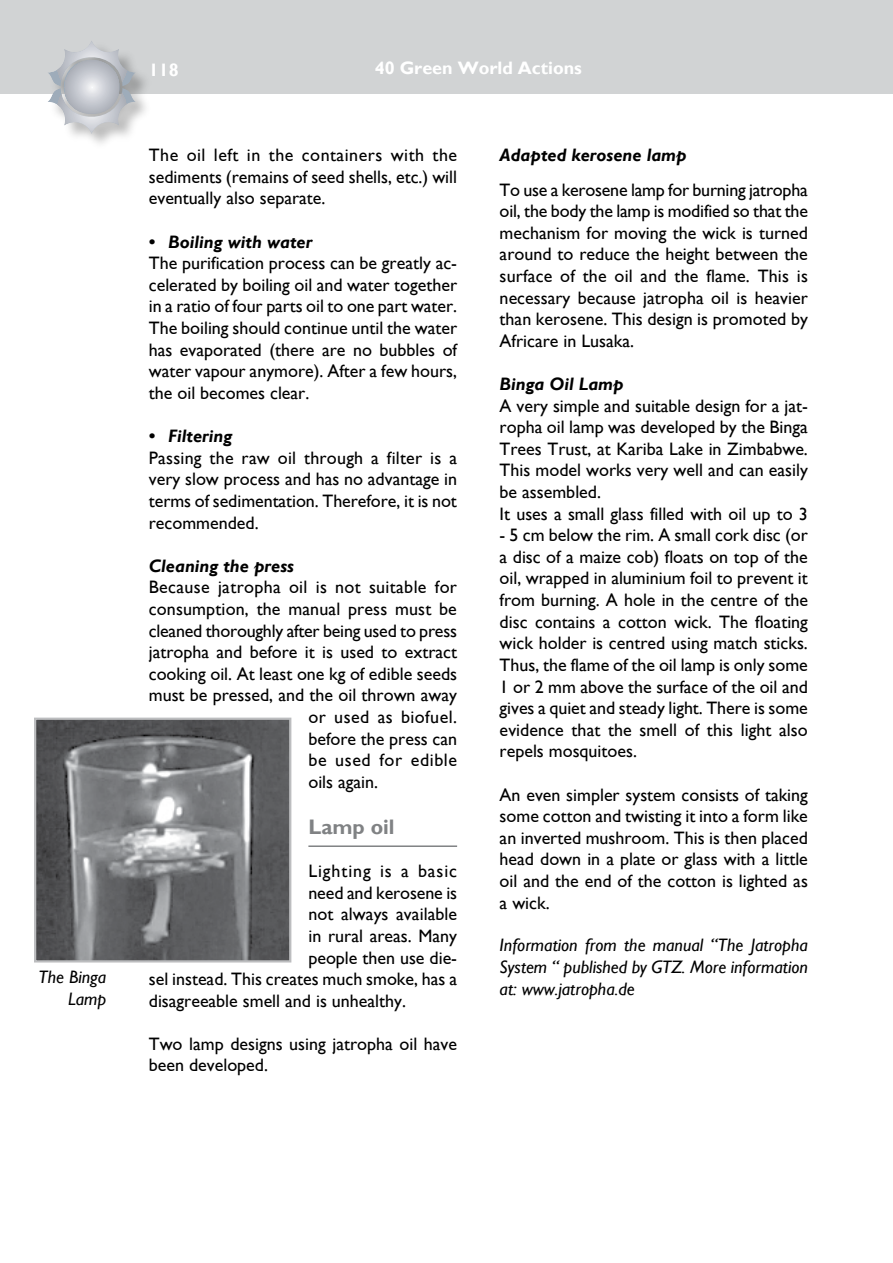
<style>
.page{position:relative;width:893px;height:1263px;background:#fff}
.page>*{position:absolute;margin:0;border:0;box-sizing:border-box;transform-origin:0 0}
.t1{font:700 21px "Gill Sans";color:#808284}
.t2{font:18px/21.6px "Gill Sans";color:#000;text-align:justify}
.t3{font:italic 18px/21.6px "Gill Sans";color:#000;text-align:justify}
.t4{font:italic 700 18px "Gill Sans";color:#000}
.t5{font:18px "Gill Sans";letter-spacing:.02em;color:#000}
.t6{font:700 18px "Gill Sans";color:#fff}
.t7{font:18px "Gill Sans";letter-spacing:.025em;color:#000}
.t8{font:18px "Gill Sans";letter-spacing:.05em;color:#000}
.t9{font:18px "Gill Sans";letter-spacing:.035em;color:#000}
</style>
<div class="page">
<div style="left:0;top:0;width:893px;height:94px;background:#d1d3d4"></div>
<div style="left:47px;top:40px;width:106px;height:111px;background:#000;opacity:.3"></div>
<svg style="left:47px;top:40px;width:89px;height:94px"></svg>
<hr style="left:308px;top:845px;width:149px;height:2px;background:#808284">
<img style="left:37px;top:721px;width:251px;height:238px">
<div style="left:34px;top:718px;width:257px;height:244px;border:2px solid #bcbdbf"></div>
<p class="t3" style="left:39px;top:966px;width:69px;text-align:right">The Binga<br>Lamp</p>
<p class="t6" style="left:149px;top:59px;width:31px">118</p>
<p class="t6" style="left:375px;top:58px;width:209px">40 Green World Actions</p>
<p class="t2" style="left:149px;top:144px;width:310px">The oil left in the containers with the sediments (remains of seed shells, etc.) will eventually also separate.</p>
<p class="t4" style="left:149px;top:231px;width:165px">• Boiling with water</p>
<p class="t2" style="left:149px;top:252px;width:310px">The purification process can be greatly ac&shy;celerated by boiling oil and water together in a ratio of four parts oil to one part water.<br>The boiling should continue until the water has evaporated (there are no bubbles of water vapour anymore). After a few hours, the oil becomes clear.</p>
<p class="t4" style="left:149px;top:426px;width:85px">• Filtering</p>
<p class="t2" style="left:149px;top:447px;width:310px">Passing the raw oil through a filter is a very slow process and has no advantage in terms of sedimentation. Therefore, it is not recommended.</p>
<p class="t4" style="left:149px;top:555px;width:146px">Cleaning the press</p>
<p class="t5" style="left:149px;top:577px;width:310px">Because jatropha oil is not suitable for</p>
<p class="t2" style="left:149px;top:598px;width:310px">consumption, the manual press must be</p>
<p class="t2" style="left:149px;top:619px;width:310px">cleaned thoroughly after being used to press</p>
<p class="t2" style="left:149px;top:641px;width:310px">jatropha and before it is used to extract</p>
<p class="t2" style="left:149px;top:663px;width:310px">cooking oil. At least one kg of edible seeds</p>
<p class="t2" style="left:149px;top:684px;width:310px">must be pressed, and the oil thrown away</p>
<p class="t7" style="left:308px;top:706px;width:150px">or used as biofuel.</p>
<p class="t2" style="left:308px;top:727px;width:150px">before the press can</p>
<p class="t9" style="left:308px;top:750px;width:150px">be used for edible</p>
<p class="t2" style="left:308px;top:771px;width:71px">oils again.</p>
<p class="t1" style="left:308px;top:815px;width:88px">Lamp oil</p>
<p class="t8" style="left:308px;top:860px;width:150px">Lighting is a basic</p>
<p class="t2" style="left:308px;top:882px;width:150px">need and kerosene is</p>
<p class="t2" style="left:308px;top:903px;width:150px">not always available</p>
<p class="t2" style="left:308px;top:925px;width:150px">in rural areas. Many</p>
<p class="t2" style="left:308px;top:946px;width:150px">people then use die-</p>
<p class="t2" style="left:149px;top:968px;width:310px">sel instead. This creates much smoke, has a</p>
<p class="t2" style="left:149px;top:990px;width:259px">disagreeable smell and is unhealthy.</p>
<p class="t2" style="left:149px;top:1032px;width:310px">Two lamp designs using jatropha oil have been developed.</p>
<p class="t4" style="left:500px;top:145px;width:188px">Adapted kerosene lamp</p>
<p class="t2" style="left:500px;top:179px;width:310px">To use a kerosene lamp for burning jatropha oil, the body the lamp is modified so that the mechanism for moving the wick is turned around to reduce the height between the surface of the oil and the flame. This is necessary because jatropha oil is heavier than kerosene. This design is promoted by Africare in Lusaka.</p>
<p class="t4" style="left:500px;top:374px;width:125px">Binga Oil Lamp</p>
<p class="t2" style="left:500px;top:395px;width:310px;text-align:left">A very simple and suitable design for a jat&shy;ropha oil lamp was developed by the Binga Trees Trust, at Kariba Lake in Zimbabwe.<br>This model works very well and can easily be assembled.<br>It uses a small glass filled with oil up to 3</p>
<p class="t2" style="left:500px;top:524px;width:310px">- 5 cm below the rim. A small cork disc (or a disc of a maize cob) floats on top of the oil, wrapped in aluminium foil to prevent it from burning. A hole in the centre of the disc contains a cotton wick. The floating wick holder is centred using match sticks.<br>Thus, the flame of the oil lamp is only some 1 or 2 mm above the surface of the oil and gives a quiet and steady light. There is some evidence that the smell of this light also repels mosquitoes.</p>
<p class="t2" style="left:500px;top:783px;width:310px">An even simpler system consists of taking some cotton and twisting it into a form like an inverted mushroom. This is then placed head down in a plate or glass with a little oil and the end of the cotton is lighted as a wick.</p>
<p class="t3" style="left:500px;top:934px;width:310px">Information from the manual “The Jatropha System “ published by GTZ. More information at: www.jatropha.de</p>
</div>
